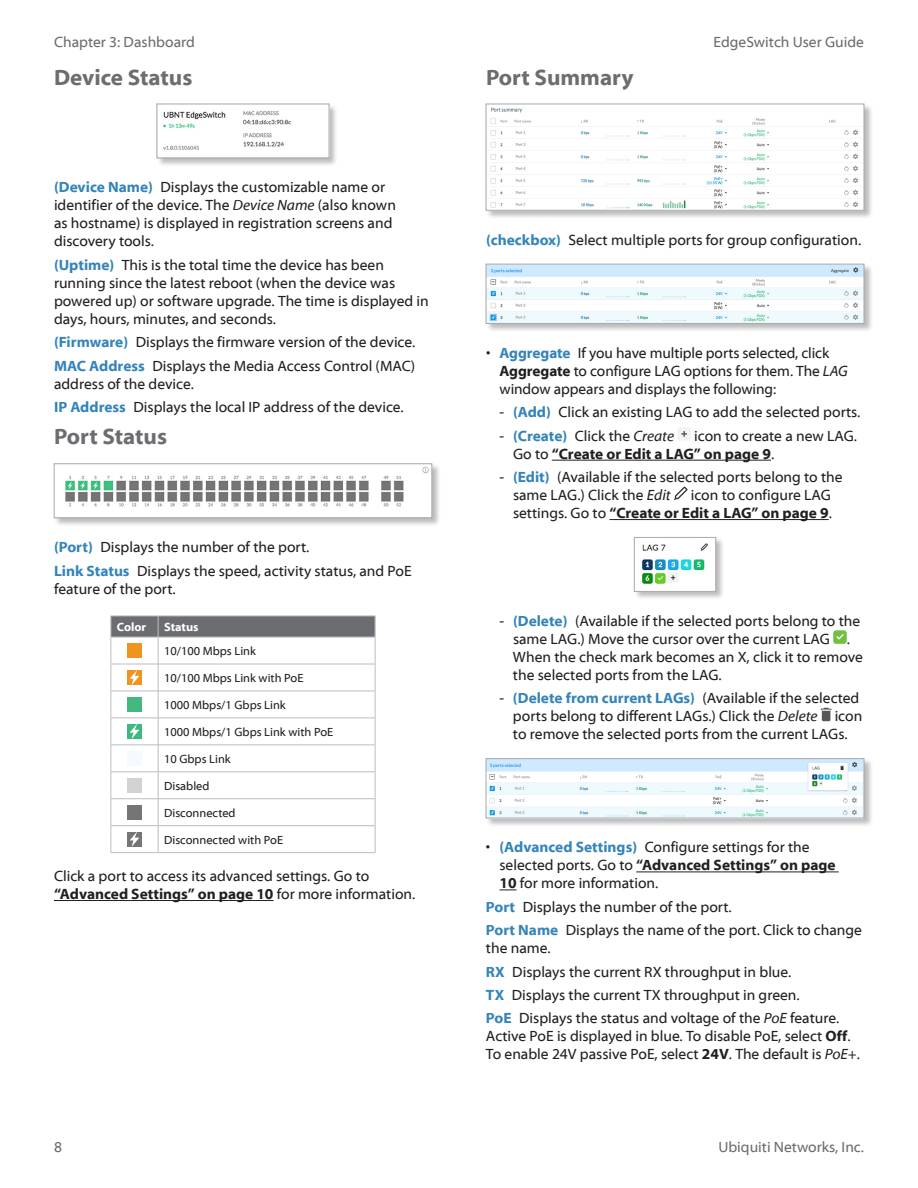
<style>
.page{position:relative;width:918px;height:1188px;background:#fff}
.page>*{position:absolute;margin:0;border:0;box-sizing:border-box;transform-origin:0 0}
.Heading_1{font:700 22.5px "Myriad Web Pro";color:#6c6d70}
.Options{font:15px/18px "Myriad Web Pro";color:#231f20}
.Body{font:15px/18px "Myriad Web Pro";color:#231f20}
.t1{font:15px "Myriad Web Pro";color:#6c6d70}
.Table_Text{font:12px "Myriad Web Pro";color:#231f20}
.Table_Header{font:700 12px "Myriad Web Pro";color:#fff}
.s1{font-weight:700;color:#3484ba}
.s2{font-style:italic}
.s3{font-weight:700}
</style>
<div class="page">
<hr style="left:54px;top:900px;width:220px;height:1px;background:#231f20">
<div style="left:157px;top:104px;width:181px;height:63px;background:#231f20;opacity:.3"></div>
<img style="left:159px;top:106px;width:168px;height:50px">
<div style="left:157px;top:104px;width:172px;height:54px;border:1px solid #a8a9ad"></div>
<div style="left:54px;top:463px;width:387px;height:64px;background:#231f20;opacity:.3"></div>
<img style="left:56px;top:466px;width:374px;height:50px">
<div style="left:54px;top:464px;width:378px;height:54px;border:1px solid #a8a9ad"></div>
<hr style="left:111px;top:852px;width:47px;height:1px;background:#bcbdc0">
<hr style="left:158px;top:852px;width:217px;height:1px;background:#bcbdc0">
<svg style="left:111px;top:616px;width:265px;height:236px"></svg>
<hr style="left:552px;top:460px;width:219px;height:1px;background:#231f20">
<hr style="left:609px;top:519px;width:220px;height:1px;background:#231f20">
<hr style="left:636px;top:872px;width:203px;height:1px;background:#231f20">
<svg style="left:500px;top:890px;width:17px;height:1px"></svg>
<div style="left:486px;top:104px;width:387px;height:115px;background:#231f20;opacity:.3"></div>
<img style="left:488px;top:106px;width:374px;height:102px">
<div style="left:486px;top:104px;width:378px;height:106px;border:1px solid #a8a9ad"></div>
<div style="left:486px;top:264px;width:387px;height:69px;background:#231f20;opacity:.3"></div>
<img style="left:488px;top:266px;width:374px;height:56px">
<div style="left:486px;top:264px;width:378px;height:60px;border:1px solid #a8a9ad"></div>
<div style="left:677px;top:427px;width:14px;height:14px;background:#f2f3f4;border-radius:3px"></div>
<svg style="left:681px;top:431px;width:6px;height:6px"></svg>
<svg style="left:674px;top:487px;width:14px;height:13px"></svg>
<div style="left:634px;top:537px;width:91px;height:64px;background:#231f20;opacity:.3"></div>
<img style="left:636px;top:539px;width:78px;height:51px">
<div style="left:634px;top:537px;width:82px;height:55px;border:1px solid #a8a9ad"></div>
<div style="left:833px;top:630px;width:14px;height:14px;background:#73bf44;border-radius:3px"></div>
<svg style="left:836px;top:634px;width:8px;height:6px"></svg>
<svg style="left:821px;top:708px;width:10px;height:13px"></svg>
<div style="left:486px;top:758px;width:387px;height:69px;background:#231f20;opacity:.3"></div>
<img style="left:488px;top:760px;width:374px;height:56px">
<div style="left:486px;top:758px;width:378px;height:60px;border:1px solid #a8a9ad"></div>
<p class="t1" style="left:54px;top:33px;width:143px">Chapter 3: Dashboard</p>
<p class="Heading_1" style="left:54px;top:65px;width:140px">Device Status</p>
<p class="Options" style="left:54px;top:179px;width:343px"><span class="s1">(Device Name)</span> Displays the customizable name or identifier of the device. The <span class="s2">Device Name</span> (also known as hostname) is displayed in registration screens and discovery tools.</p>
<p class="Options" style="left:54px;top:256px;width:376px"><span class="s1">(Uptime)</span> This is the total time the device has been running since the latest reboot (when the device was powered up) or software upgrade. The time is displayed in days, hours, minutes, and seconds.</p>
<p class="Options" style="left:54px;top:333px;width:363px"><span class="s1">(Firmware)</span> Displays the firmware version of the device.</p>
<p class="Options" style="left:54px;top:357px;width:363px"><span class="s1">MAC Address</span> Displays the Media Access Control (MAC) address of the device.</p>
<p class="Options" style="left:54px;top:398px;width:351px"><span class="s1">IP Address</span> Displays the local IP address of the device.</p>
<p class="Heading_1" style="left:54px;top:425px;width:115px">Port Status</p>
<p class="Options" style="left:54px;top:538px;width:257px"><span class="s1">(Port)</span> Displays the number of the port.</p>
<p class="Options" style="left:54px;top:562px;width:359px"><span class="s1">Link Status</span> Displays the speed, activity status, and PoE feature of the port.</p>
<p class="Table_Header" style="left:117px;top:620px;width:31px">Color</p>
<p class="Table_Header" style="left:164px;top:620px;width:36px">Status</p>
<p class="Table_Text" style="left:164px;top:645px;width:93px">10/100 Mbps Link</p>
<p class="Table_Text" style="left:164px;top:672px;width:141px">10/100 Mbps Link with PoE</p>
<p class="Table_Text" style="left:164px;top:698px;width:123px">1000 Mbps/1 Gbps Link</p>
<p class="Table_Text" style="left:164px;top:725px;width:171px">1000 Mbps/1 Gbps Link with PoE</p>
<p class="Table_Text" style="left:164px;top:752px;width:68px">10 Gbps Link</p>
<p class="Table_Text" style="left:164px;top:779px;width:47px">Disabled</p>
<p class="Table_Text" style="left:164px;top:806px;width:73px">Disconnected</p>
<p class="Table_Text" style="left:164px;top:833px;width:121px">Disconnected with PoE</p>
<p class="Body" style="left:54px;top:867px;width:363px">Click a port to access its advanced settings. Go to <span class="s3">“Advanced Settings” on page 10</span> for more information.</p>
<p class="t1" style="left:54px;top:1139px;width:9px">8</p>
<p class="Heading_1" style="left:486px;top:65px;width:149px">Port Summary</p>
<p class="t1" style="left:714px;top:33px;width:152px">EdgeSwitch User Guide</p>
<p class="Options" style="left:486px;top:231px;width:377px"><span class="s1">(checkbox)</span> Select multiple ports for group configuration.</p>
<p class="Options" style="left:500px;top:344px;width:350px;text-indent:-14px">• <span class="s1">Aggregate</span> If you have multiple ports selected, click<br><span class="s3">Aggregate</span> to configure LAG options for them. The <span class="s2">LAG </span>window appears and displays the following:</p>
<p class="Options" style="left:500px;top:404px;width:362px">- <span class="s1">(Add)</span> Click an existing LAG to add the selected ports.</p>
<p class="Options" style="left:500px;top:427px;width:176px">- <span class="s1">(Create)</span> Click the <span class="s2">Create</span></p>
<p class="Options" style="left:513px;top:427px;width:346px;text-indent:181px">icon to create a new LAG.<br>Go to <span class="s3">“Create or Edit a LAG” on page 9</span>.</p>
<p class="Options" style="left:513px;top:468px;width:331px;text-indent:-14px">- <span class="s1">(Edit)</span> (Available if the selected ports belong to the same LAG.) Click the <span class="s2">Edit</span></p>
<p class="Options" style="left:513px;top:486px;width:320px;text-align:right">icon to configure LAG<br>settings. Go to <span class="s3">“Create or Edit a LAG” on page 9</span>.</p>
<p class="Options" style="left:513px;top:612px;width:352px;text-indent:-13px">- <span class="s1">(Delete)</span> (Available if the selected ports belong to the same LAG.) Move the cursor over the current LAG .<br>When the check mark becomes an X, click it to remove the selected ports from the LAG.</p>
<p class="Options" style="left:513px;top:690px;width:351px;text-indent:-14px">- <span class="s1">(Delete from current LAGs)</span> (Available if the selected ports belong to different LAGs.) Click the <span class="s2">Delete</span> icon to remove the selected ports from the current LAGs.</p>
<p class="Options" style="left:499px;top:839px;width:338px;text-indent:-14px">• <span class="s1">(Advanced Settings)</span> Configure settings for the selected ports. Go to <span class="s3">“Advanced Settings” on page<br>10</span> for more information.</p>
<p class="Options" style="left:486px;top:898px;width:247px"><span class="s1">Port</span> Displays the number of the port.</p>
<p class="Options" style="left:486px;top:922px;width:378px"><span class="s1">Port Name</span> Displays the name of the port. Click to change the name.</p>
<p class="Options" style="left:486px;top:963px;width:307px"><span class="s1">RX</span> Displays the current RX throughput in blue.</p>
<p class="Options" style="left:486px;top:986px;width:315px"><span class="s1">TX</span> Displays the current TX throughput in green.</p>
<p class="Options" style="left:486px;top:1010px;width:376px"><span class="s1">PoE</span> Displays the status and voltage of the <span class="s2">PoE</span> feature.<br>Active PoE is displayed in blue. To disable PoE, select <span class="s3">Off</span>.<br>To enable 24V passive PoE, select <span class="s3">24V</span>. The default is <span class="s2">PoE+</span>.</p>
<p class="t1" style="left:718px;top:1139px;width:147px">Ubiquiti Networks, Inc.</p>
</div>
